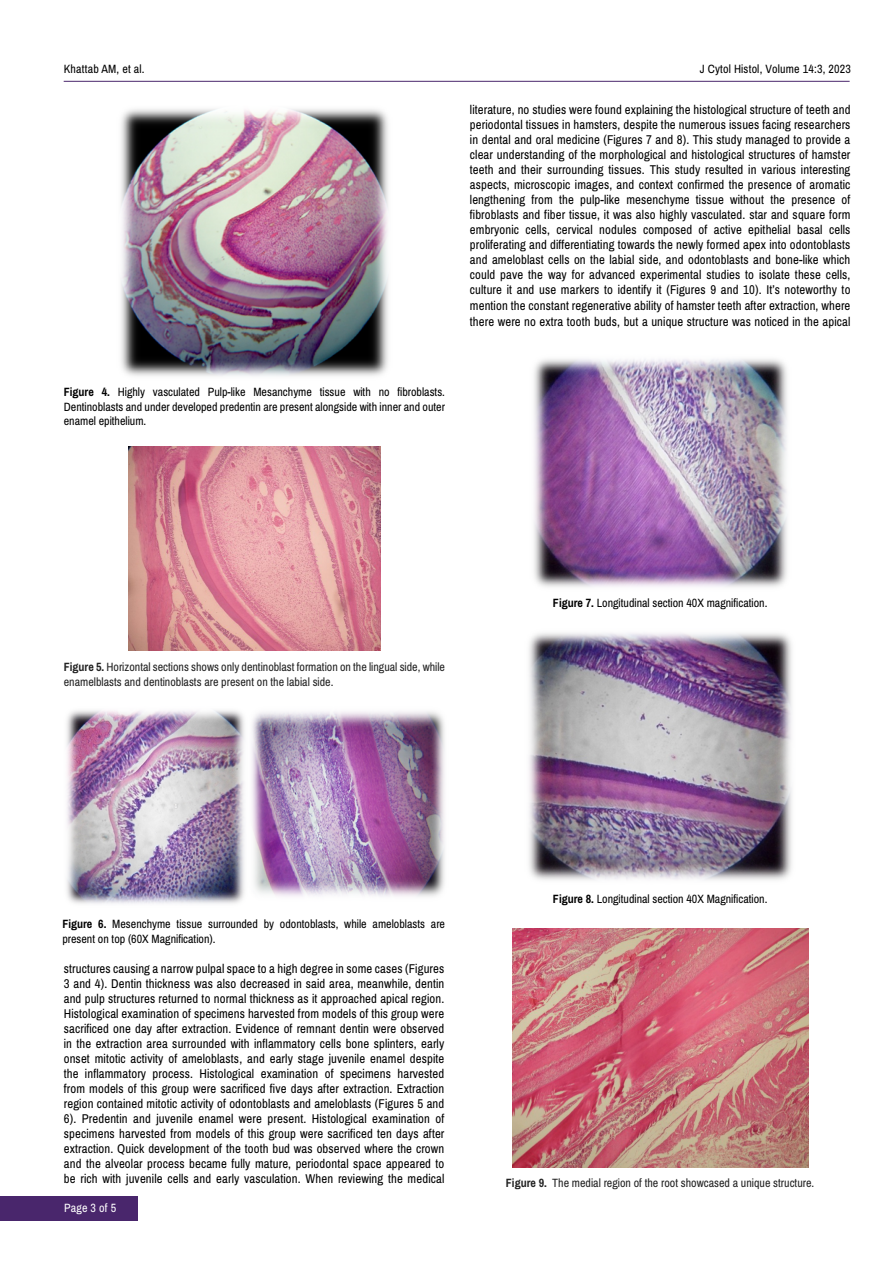
<style>
.page{position:relative;width:893px;height:1263px;background:#fff}
.page>*{position:absolute;margin:0;border:0;box-sizing:border-box;transform-origin:0 0}
.t1{font:12.75px/15px "Archivo Narrow";letter-spacing:.01em;color:#000;text-align:justify}
.t2{font:12px/14.4px "Archivo Narrow";color:#000;text-align:justify}
.t3{font:12px/15px "Archivo Narrow";color:#222}
.t4{font:12px "Archivo Narrow";letter-spacing:.015em;color:#fff}
.s1{font-weight:700}
</style>
<div class="page">
<hr style="left:64px;top:81px;width:786px;height:1px;background:#49266c">
<div style="left:0;top:1196px;width:137px;height:24px;background:#49266c"></div>
<img style="left:121px;top:109px;width:267px;height:267px">
<img style="left:128px;top:446px;width:253px;height:205px">
<img style="left:66px;top:710px;width:179px;height:194px">
<img style="left:251px;top:711px;width:194px;height:186px">
<img style="left:534px;top:359px;width:253px;height:228px">
<img style="left:529px;top:633px;width:263px;height:247px">
<img style="left:512px;top:929px;width:296px;height:238px">
<p class="t2" style="left:64px;top:61px;width:82px">Khattab AM, et al.</p>
<p class="t2" style="left:700px;top:61px;width:153px">J Cytol Histol, Volume 14:3, 2023</p>
<p class="t2" style="left:64px;top:385px;width:383px"><span class="s1">Figure 4.</span> Highly vasculated Pulp-like Mesanchyme tissue with no fibroblasts.<br>Dentinoblasts and under developed predentin are present alongside with inner and outer enamel epithelium.</p>
<p class="t1" style="left:470px;top:102px;width:382px">literature, no studies were found explaining the histological structure of teeth and periodontal tissues in hamsters, despite the numerous issues facing researchers in dental and oral medicine (Figures 7 and 8). This study managed to provide a clear understanding of the morphological and histological structures of hamster teeth and their surrounding tissues. This study resulted in various interesting aspects, microscopic images, and context confirmed the presence of aromatic lengthening from the pulp-like mesenchyme tissue without the presence of fibroblasts and fiber tissue, it was also highly vasculated. star and square form embryonic cells, cervical nodules composed of active epithelial basal cells proliferating and differentiating towards the newly formed apex into odontoblasts and ameloblast cells on the labial side, and odontoblasts and bone-like which could pave the way for advanced experimental studies to isolate these cells, culture it and use markers to identify it (Figures 9 and 10). It’s noteworthy to mention the constant regenerative ability of hamster teeth after extraction, where there were no extra tooth buds, but a unique structure was noticed in the apical</p>
<p class="t3" style="left:64px;top:659px;width:383px"><span class="s1">Figure 5.</span> Horizontal sections shows only dentinoblast formation on the lingual side, while enamelblasts and dentinoblasts are present on the labial side.</p>
<p class="t2" style="left:553px;top:596px;width:216px"><span class="s1">Figure 7.</span> Longitudinal section 40X magnification.</p>
<p class="t2" style="left:62px;top:916px;width:384px;line-height:15px"><span class="s1">Figure 6.</span> Mesenchyme tissue surrounded by odontoblasts, while ameloblasts are present on top (60X Magnification).</p>
<p class="t1" style="left:64px;top:961px;width:382px">structures causing a narrow pulpal space to a high degree in some cases (Figures 3 and 4). Dentin thickness was also decreased in said area, meanwhile, dentin and pulp structures returned to normal thickness as it approached apical region.<br>Histological examination of specimens harvested from models of this group were sacrificed one day after extraction. Evidence of remnant dentin were observed in the extraction area surrounded with inflammatory cells bone splinters, early onset mitotic activity of ameloblasts, and early stage juvenile enamel despite the inflammatory process. Histological examination of specimens harvested from models of this group were sacrificed five days after extraction. Extraction region contained mitotic activity of odontoblasts and ameloblasts (Figures 5 and 6). Predentin and juvenile enamel were present. Histological examination of specimens harvested from models of this group were sacrificed ten days after extraction. Quick development of the tooth bud was observed where the crown and the alveolar process became fully mature, periodontal space appeared to be rich with juvenile cells and early vasculation. When reviewing the medical</p>
<p class="t4" style="left:64px;top:1201px;width:54px">Page 3 of 5</p>
<p class="t2" style="left:553px;top:892px;width:216px"><span class="s1">Figure 8.</span> Longitudinal section 40X Magnification.</p>
<p class="t3" style="left:506px;top:1176px;width:310px"><span class="s1">Figure 9.</span> The medial region of the root showcased a unique structure.</p>
</div>
